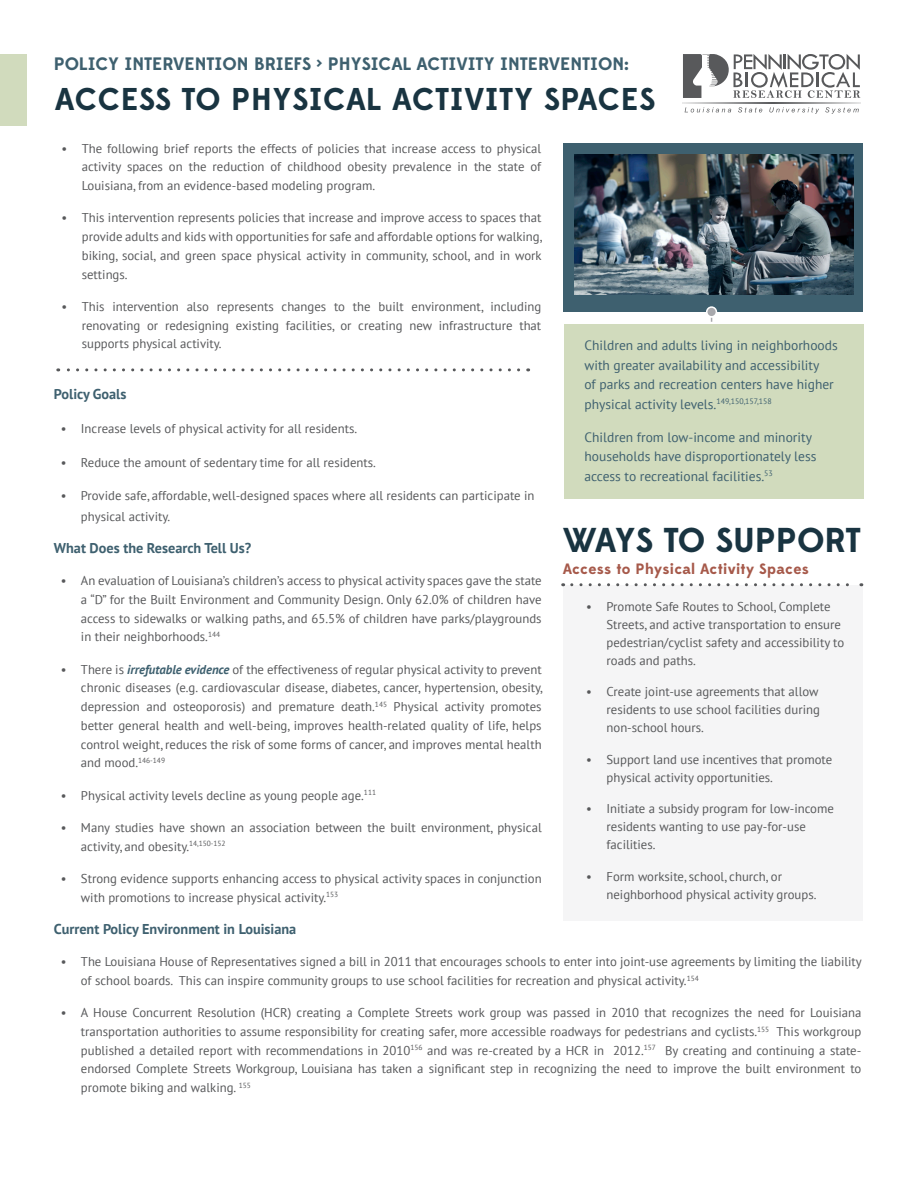
<style>
.page{position:relative;width:918px;height:1188px;background:#fff}
.page>*{position:absolute;margin:0;border:0;box-sizing:border-box;transform-origin:0 0}
.t1{font:700 34.5px "Edmondsans";color:#193441}
.t2{font:700 31.5px "Edmondsans";letter-spacing:.02em;color:#193441}
.t3{font:700 18px "Edmondsans";color:#3e606f}
.t4{font:700 15px "Edmondsans";letter-spacing:.02em;color:#a6594a}
.paragraph_text{font:700 14.25px "PT Sans";color:#3e606f}
.paragraph_text-2{font:13.5px/19.5px "PT Sans";color:#3e606f}
.t5{font:12.75px/18.8px "PT Sans";color:#57585a}
.s1{font-weight:700;font-style:italic;color:#3e606f}
</style>
<div class="page">
<div style="left:0;top:54px;width:26px;height:71px;background:#d1dbbd"></div>
<svg style="left:58px;top:368px;width:461px;height:3px"></svg>
<svg style="left:683px;top:54px;width:177px;height:44px"></svg>
<svg style="left:683px;top:102px;width:177px;height:2px"></svg>
<svg style="left:685px;top:107px;width:46px;height:5px"></svg>
<svg style="left:738px;top:107px;width:24px;height:5px"></svg>
<svg style="left:769px;top:107px;width:50px;height:7px"></svg>
<svg style="left:825px;top:107px;width:34px;height:7px"></svg>
<div style="left:563px;top:143px;width:299px;height:169px;background:#3e606f"></div>
<img style="left:575px;top:155px;width:278px;height:140px">
<div style="left:563px;top:585px;width:299px;height:336px;background:#f5f5f6"></div>
<svg style="left:572px;top:583px;width:290px;height:3px"></svg>
<div style="left:564px;top:324px;width:300px;height:175px;background:#d1dbbd"></div>
<div style="left:707px;top:307px;width:9px;height:10px;background:#a8a9ad;border-radius:50%"></div>
<div style="left:706px;top:306px;width:11px;height:12px;border:2px solid #fff;border-radius:50%"></div>
<p class="t3" style="left:54px;top:53px;width:577px">POLICY INTERVENTION BRIEFS &gt; PHYSICAL ACTIVITY INTERVENTION:</p>
<p class="t2" style="left:55px;top:80px;width:602px">ACCESS TO PHYSICAL ACTIVITY SPACES</p>
<p class="t5" style="left:82px;top:138px;width:461px;text-align:justify;text-indent:-20px">• The following brief reports the effects of policies that increase access to physical activity spaces on the reduction of childhood obesity prevalence in the state of Louisiana, from an evidence-based modeling program.</p>
<p class="t5" style="left:82px;top:208px;width:462px;text-align:justify;text-indent:-20px">• This intervention represents policies that increase and improve access to spaces that provide adults and kids with opportunities for safe and affordable options for walking, biking, social, and green space physical activity in community, school, and in work settings.</p>
<p class="t5" style="left:82px;top:297px;width:461px;text-align:justify;text-indent:-20px">• This intervention also represents changes to the built environment, including renovating or redesigning existing facilities, or creating new infrastructure that supports physical activity.</p>
<p class="paragraph_text-2" style="left:584px;top:335px;width:255px">Children and adults living in neighborhoods with greater availability and accessibility<br>of parks and recreation centers have higher physical activity levels.<sup>149,150,157,158</sup></p>
<p class="paragraph_text-2" style="left:584px;top:427px;width:233px">Children from low-income and minority households have disproportionately less access to recreational facilities.<sup>53</sup></p>
<p class="paragraph_text" style="left:54px;top:385px;width:74px">Policy Goals</p>
<p class="t5" style="left:61px;top:419px;width:298px">• Increase levels of physical activity for all residents.</p>
<p class="t5" style="left:61px;top:453px;width:317px">• Reduce the amount of sedentary time for all residents.</p>
<p class="t5" style="left:81px;top:486px;width:455px;line-height:20.2px;text-indent:-20px">• Provide safe, affordable, well-designed spaces where all residents can participate in physical activity.</p>
<p class="paragraph_text" style="left:54px;top:538px;width:199px">What Does the Research Tell Us?</p>
<p class="t5" style="left:81px;top:571px;width:462px;text-align:justify;text-indent:-20px">• An evaluation of Louisiana’s children’s access to physical activity spaces gave the state a “D” for the Built Environment and Community Design. Only 62.0% of children have access to sidewalks or walking paths, and 65.5% of children have parks/playgrounds in their neighborhoods.<sup>144</sup></p>
<p class="t5" style="left:81px;top:660px;width:463px;text-align:justify;text-indent:-20px">• There is <span class="s1">irrefutable evidence</span> of the effectiveness of regular physical activity to prevent chronic diseases (e.g. cardiovascular disease, diabetes, cancer, hypertension, obesity, depression and osteoporosis) and premature death.<sup>145</sup> Physical activity promotes better general health and well-being, improves health-related quality of life, helps control weight, reduces the risk of some forms of cancer, and improves mental health and mood.<sup>146-149</sup></p>
<p class="t5" style="left:61px;top:786px;width:317px">• Physical activity levels decline as young people age.<sup>111</sup></p>
<p class="t5" style="left:81px;top:818px;width:462px;text-indent:-20px">• Many studies have shown an association between the built environment, physical activity, and obesity.<sup>14,150-152</sup></p>
<p class="t5" style="left:81px;top:869px;width:462px;text-indent:-20px">• Strong evidence supports enhancing access to physical activity spaces in conjunction with promotions to increase physical activity.<sup>153</sup></p>
<p class="paragraph_text" style="left:54px;top:919px;width:244px">Current Policy Environment in Louisiana</p>
<p class="t5" style="left:81px;top:952px;width:782px;text-indent:-20px">• The Louisiana House of Representatives signed a bill in 2011 that encourages schools to enter into joint-use agreements by limiting the liability of school boards. This can inspire community groups to use school facilities for recreation and physical activity.<sup>154</sup></p>
<p class="t5" style="left:81px;top:1003px;width:782px;text-align:justify;text-indent:-20px">• A House Concurrent Resolution (HCR) creating a Complete Streets work group was passed in 2010 that recognizes the need for Louisiana transportation authorities to assume responsibility for creating safer, more accessible roadways for pedestrians and cyclists.<sup>155</sup> This workgroup published a detailed report with recommendations in 2010<sup>156</sup> and was re-created by a HCR in 2012.<sup>157</sup> By creating and continuing a state&shy;endorsed Complete Streets Workgroup, Louisiana has taken a significant step in recognizing the need to improve the built environment to promote biking and walking. <sup>155</sup></p>
<p class="t1" style="left:563px;top:519px;width:300px">WAYS TO SUPPORT</p>
<p class="t4" style="left:563px;top:559px;width:248px">Access to Physical Activity Spaces</p>
<p class="t5" style="left:607px;top:597px;width:239px;line-height:18px;text-indent:-20px">• Promote Safe Routes to School, Complete Streets, and active transportation to ensure pedestrian/cyclist safety and accessibility to roads and paths.</p>
<p class="t5" style="left:607px;top:682px;width:215px;line-height:18px;text-align:justify;text-indent:-20px">• Create joint-use agreements that allow residents to use school facilities during non-school hours.</p>
<p class="t5" style="left:607px;top:750px;width:227px;line-height:18px;text-indent:-20px">• Support land use incentives that promote physical activity opportunities.</p>
<p class="t5" style="left:607px;top:799px;width:229px;line-height:18px;text-indent:-20px">• Initiate a subsidy program for low-income residents wanting to use pay-for-use facilities.</p>
<p class="t5" style="left:607px;top:867px;width:211px;line-height:18px;text-indent:-20px">• Form worksite, school, church, or neighborhood physical activity groups.</p>
</div>
